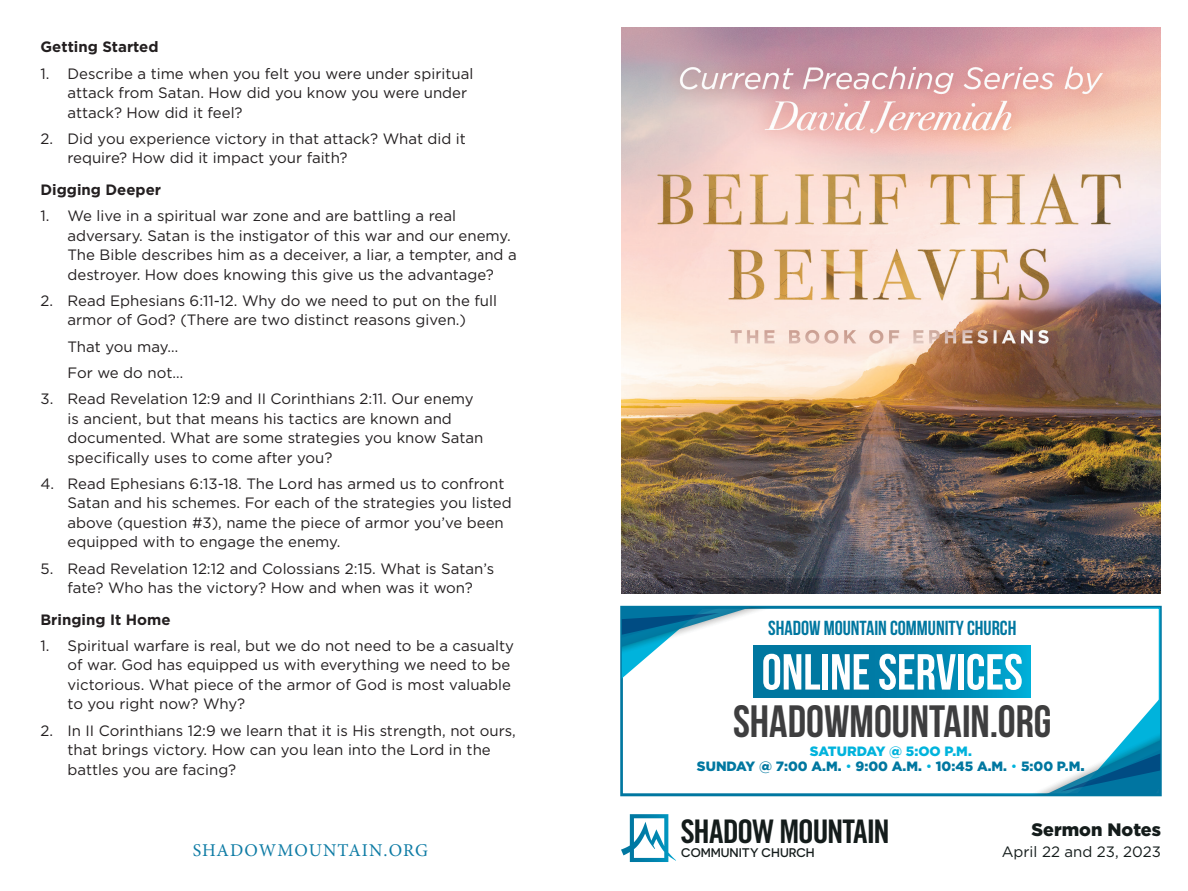
<style>
.page{position:relative;width:1188px;height:891px;background:#fff}
.page>*{position:absolute;margin:0;border:0;box-sizing:border-box;transform-origin:0 0}
.t1{font:700 45.3px "Bebas Neue";color:#3e3e3f}
.t2{font:32.55px "Trade Gothic LT Std Bd Cn 20";letter-spacing:-.04em;color:#141c1b}
.t3{font:700 20.4px "Bebas Neue";color:#0077a0}
.t4{font:18px "Minion Pro";letter-spacing:.05em;color:#0f7ca5}
.t5{font:900 18px "Gotham";color:#141c1b}
.t6{font:15px/19.5px "Gotham";color:#231f20}
.t7{font:700 15px "Gotham";color:#231f20}
.t8{font:15px "Gotham";color:#141c1b}
.t9{font:900 13.5px/15px "Gotham";color:#0077a0;text-align:center}
.t10{font:500 12.45px "Novecentosanswide";color:#141c1b}
.s1{color:#00b3dc}
.s2{font-weight:400;color:#00b3dc}
.s3{font-size:15px}
</style>
<div class="page">
<img style="left:621px;top:27px;width:540px;height:567px">
<svg style="left:1037px;top:697px;width:122px;height:96px"></svg>
<svg style="left:754px;top:646px;width:277px;height:52px"></svg>
<svg style="left:623px;top:609px;width:197px;height:81px"></svg>
<div style="left:822px;top:654px;width:6px;height:36px;background:#fff"></div>
<svg style="left:832px;top:654px;width:37px;height:36px"></svg>
<svg style="left:879px;top:654px;width:77px;height:36px"></svg>
<div style="left:958px;top:654px;width:6px;height:36px;background:#fff"></div>
<svg style="left:967px;top:654px;width:55px;height:36px"></svg>
<div style="left:620px;top:606px;width:542px;height:190px;border:2px solid #0077a0"></div>
<svg style="left:621px;top:814px;width:55px;height:48px"></svg>
<p class="t7" style="left:40px;top:37px;width:120px">Getting Started</p>
<p class="t6" style="left:68px;top:63px;width:407px;text-indent:-27px">1. Describe a time when you felt you were under spiritual attack from Satan. How did you know you were under attack? How did it feel?</p>
<p class="t6" style="left:68px;top:129px;width:400px;text-indent:-27px">2. Did you experience victory in that attack? What did it require? How did it impact your faith?</p>
<p class="t7" style="left:40px;top:180px;width:122px">Digging Deeper</p>
<p class="t6" style="left:68px;top:206px;width:451px;text-indent:-27px">1. We live in a spiritual war zone and are battling a real adversary. Satan is the instigator of this war and our enemy.<br>The Bible describes him as a deceiver, a liar, a tempter, and a destroyer. How does knowing this give us the advantage?</p>
<p class="t6" style="left:40px;top:291px;width:458px;text-align:center">2. Read Ephesians 6:11-12. Why do we need to put on the full armor of God? (There are two distinct reasons given.)</p>
<p class="t6" style="left:68px;top:333px;width:117px;line-height:26.2px">That you may…<br>For we do not…</p>
<p class="t6" style="left:68px;top:389px;width:417px;text-indent:-27px">3. Read Revelation 12:9 and II Corinthians 2:11. Our enemy is ancient, but that means his tactics are known and documented. What are some strategies you know Satan specifically uses to come after you?</p>
<p class="t6" style="left:68px;top:474px;width:446px;text-indent:-27px">4. Read Ephesians 6:13-18. The Lord has armed us to confront Satan and his schemes. For each of the strategies you listed above (question #3), name the piece of armor you’ve been equipped with to engage the enemy.</p>
<p class="t6" style="left:40px;top:558px;width:455px;text-align:center">5. Read Revelation 12:12 and Colossians 2:15. What is Satan’s fate? Who has the victory? How and when was it won?</p>
<p class="t7" style="left:40px;top:609px;width:132px">Bringing It Home</p>
<p class="t6" style="left:68px;top:636px;width:448px;text-indent:-27px">1. Spiritual warfare is real, but we do not need to be a casualty of war. God has equipped us with everything we need to be victorious. What piece of the armor of God is most valuable to you right now? Why?</p>
<p class="t6" style="left:68px;top:720px;width:450px;text-indent:-27px">2. In II Corinthians 12:9 we learn that it is His strength, not ours, that brings victory. How can you lean into the Lord in the battles you are facing?</p>
<p class="t4" style="left:193px;top:838px;width:237px">SHADOWMOUNTAIN.ORG</p>
<h3 class="t3" style="left:768px;top:617px;width:250px">SHADOW MOUNTAIN COMMUNITY CHURCH</h3>
<h1 class="t1" style="left:733px;top:696px;width:320px">SHADOWMOUNTAIN.ORG</h1>
<p class="t9" style="left:697px;top:743px;width:389px"><span class="s1">SATURDAY @ 5:OO P.M.<br></span>SUNDAY @ 7:00 A.M. <span class="s2">•</span> 9:00 A.M. <span class="s2">•</span> 10:45 A.M. <span class="s2">•</span> 5:00 P.M<span class="s3">.</span></p>
<h2 class="t2" style="left:680px;top:812px;width:211px">SHADOW MOUNTAIN</h2>
<p class="t10" style="left:681px;top:845px;width:135px">COMMUNITY CHURCH</p>
<p class="t5" style="left:1032px;top:817px;width:131px">Sermon Notes</p>
<p class="t8" style="left:1002px;top:842px;width:161px">April 22 and 23, 2023</p>
</div>
